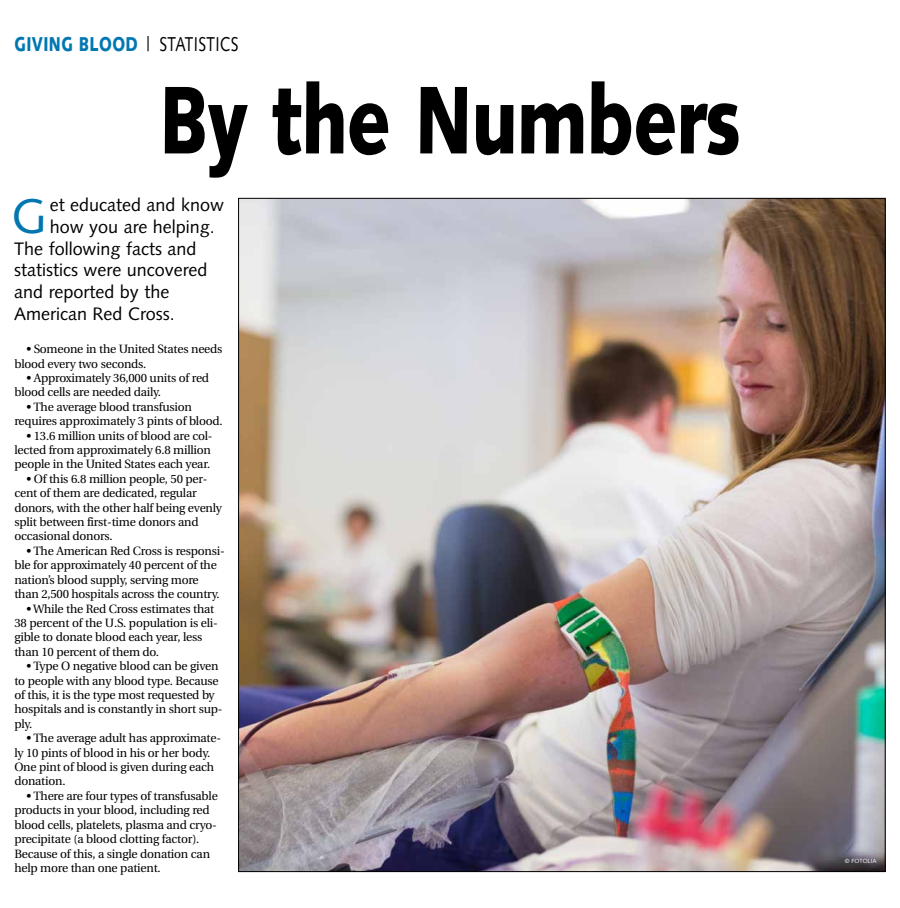
<style>
.page{position:relative;width:900px;height:908px;background:#fff}
.page>*{position:absolute;margin:0;border:0;box-sizing:border-box;transform-origin:0 0}
.t1{font:900 96px "Syntax";letter-spacing:-.015em;color:#000;scale:.77 1}
.t2{font:48.6px "Syntax";color:#0077b1}
.t3{font:900 20px "Syntax";letter-spacing:.025em;color:#0077b1;scale:.77 1}
.t4{font:18px "Syntax";color:#000}
.t5{font:12px/14.4px "Utopia";letter-spacing:-.02em;color:#000}
.t6{font:6px "Syntax";color:#fff}
.s1{font-weight:400;color:#000}
</style>
<div class="page">
<img style="left:240px;top:200px;width:643px;height:669px">
<h3 class="t3" style="left:14px;top:32px;width:293px">GIVING BLOOD <span class="s1">| STATISTICS</span></h3>
<h1 class="t1" style="left:159px;top:63px;width:757px">By the Numbers</h1>
<h2 class="t2" style="left:12px;top:187px;width:37px">G</h2>
<h3 class="t4" style="left:50px;top:194px;width:176px">et educated and know</h3>
<h3 class="t4" style="left:50px;top:216px;width:167px">how you are helping.</h3>
<h3 class="t4" style="left:14px;top:238px;width:184px">The following facts and</h3>
<h3 class="t4" style="left:14px;top:259px;width:195px">statistics were uncovered</h3>
<h3 class="t4" style="left:14px;top:281px;width:157px">and reported by the</h3>
<h3 class="t4" style="left:14px;top:302px;width:162px">American Red Cross.</h3>
<p class="t5" style="left:14px;top:342px;width:209px;text-indent:12px">• Someone in the United States needs blood every two seconds.</p>
<p class="t5" style="left:14px;top:371px;width:196px;text-indent:12px">• Approximately 36,000 units of red blood cells are needed daily.</p>
<p class="t5" style="left:14px;top:399px;width:210px;text-indent:12px">• The average blood transfusion requires approximately 3 pints of blood.</p>
<p class="t5" style="left:14px;top:428px;width:200px;text-indent:12px">• 13.6 million units of blood are col&shy;lected from approximately 6.8 million people in the United States each year.</p>
<p class="t5" style="left:14px;top:471px;width:209px;text-indent:12px">• Of this 6.8 million people, 50 per&shy;cent of them are dedicated, regular donors, with the other half being evenly split between first-time donors and occasional donors.</p>
<p class="t5" style="left:14px;top:543px;width:212px;text-indent:12px">• The American Red Cross is responsi&shy;ble for approximately 40 percent of the nation’s blood supply, serving more than 2,500 hospitals across the country.</p>
<p class="t5" style="left:14px;top:601px;width:205px;text-indent:12px">• While the Red Cross estimates that 38 percent of the U.S. population is eli&shy;gible to donate blood each year, less than 10 percent of them do.</p>
<p class="t5" style="left:14px;top:659px;width:210px;text-indent:12px">• Type O negative blood can be given to people with any blood type. Because of this, it is the type most requested by hospitals and is constantly in short sup&shy;ply.</p>
<p class="t5" style="left:14px;top:731px;width:208px;text-indent:12px">• The average adult has approximate&shy;ly 10 pints of blood in his or her body.<br>One pint of blood is given during each donation.</p>
<p class="t5" style="left:14px;top:788px;width:205px;text-indent:12px">• There are four types of transfusable products in your blood, including red blood cells, platelets, plasma and cryo&shy;precipitate (a blood clotting factor).<br>Because of this, a single donation can help more than one patient.</p>
<p class="t6" style="left:845px;top:856px;width:33px">© FOTOLIA</p>
</div>
